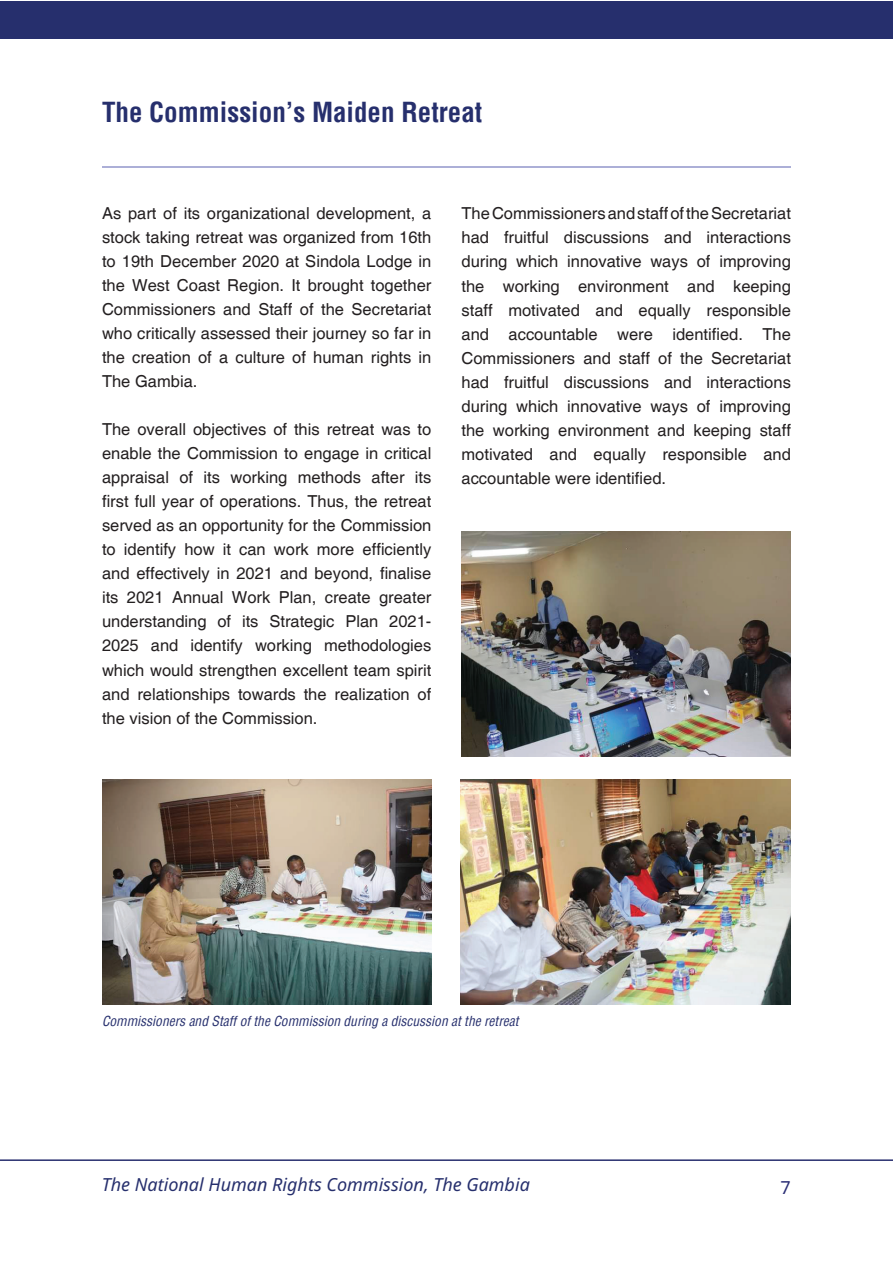
<style>
.page{position:relative;width:893px;height:1263px;background:#fff}
.page>*{position:absolute;margin:0;border:0;box-sizing:border-box;transform-origin:0 0}
.t1{font:700 condensed 27px "Helvetica";color:#262f6d}
.t2{font:italic 18px "Noto Sans";color:#262f6d}
.t3{font:18px "Noto Sans";color:#2b2e75}
.t4{font:16.5px/24px "Helvetica";color:#231f20;text-align:justify}
.t5{font:italic condensed 13.5px "Helvetica";color:#262f6d}
</style>
<div class="page">
<hr style="left:0;top:1159px;width:893px;height:2px;background:#282e6e">
<div style="left:0;top:1px;width:893px;height:37px;background:#262f6d"></div>
<hr style="left:102px;top:166px;width:689px;height:1px;background:#acafd7">
<img style="left:102px;top:780px;width:329px;height:224px">
<img style="left:461px;top:780px;width:330px;height:224px">
<img style="left:462px;top:531px;width:329px;height:225px">
<h1 class="t1" style="left:102px;top:95px;width:382px">The Commission’s Maiden Retreat</h1>
<p class="t4" style="left:102px;top:202px;width:331px">As part of its organizational development, a stock taking retreat was organized from 16th to 19th December 2020 at Sindola Lodge in the West Coast Region. It brought together Commissioners and Staff of the Secretariat who critically assessed their journey so far in the creation of a culture of human rights in The Gambia.</p>
<p class="t4" style="left:102px;top:418px;width:331px">The overall objectives of this retreat was to enable the Commission to engage in critical appraisal of its working methods after its first full year of operations. Thus, the retreat served as an opportunity for the Commission to identify how it can work more efficiently and effectively in 2021 and beyond, finalise its 2021 Annual Work Plan, create greater understanding of its Strategic Plan 2021- 2025 and identify working methodologies which would strengthen excellent team spirit and relationships towards the realization of the vision of the Commission.</p>
<p class="t4" style="left:462px;top:202px;width:331px">The Commissioners and staff of the Secretariat had fruitful discussions and interactions during which innovative ways of improving the working environment and keeping staff motivated and equally responsible and accountable were identified. The Commissioners and staff of the Secretariat had fruitful discussions and interactions during which innovative ways of improving the working environment and keeping staff motivated and equally responsible and accountable were identified.</p>
<p class="t5" style="left:102px;top:1013px;width:418px">Commissioners and Staff of the Commission during a discussion at the retreat</p>
<p class="t2" style="left:102px;top:1171px;width:430px">The National Human Rights Commission, The Gambia</p>
<p class="t3" style="left:781px;top:1174px;width:12px">7</p>
</div>
